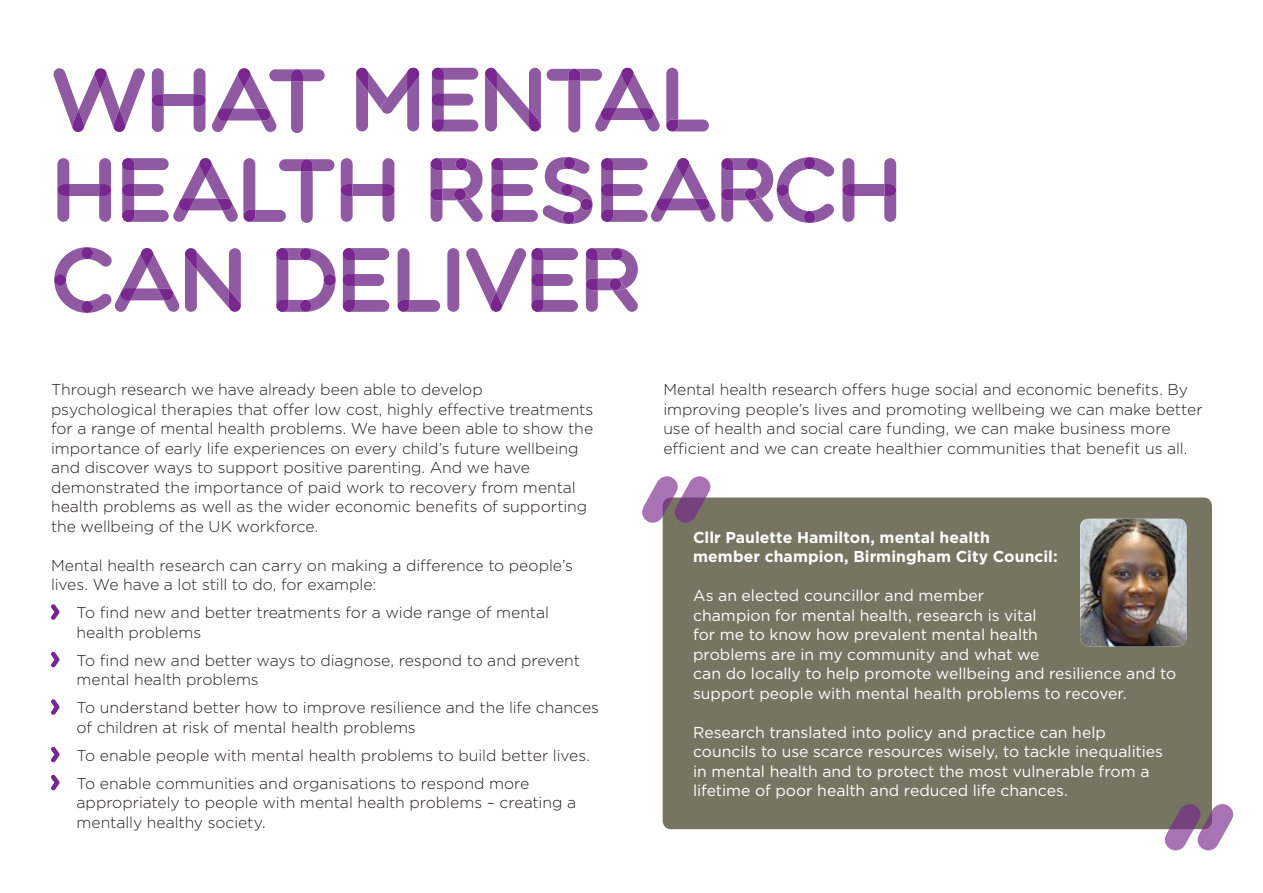
<style>
.page{position:relative;width:1263px;height:893px;background:#fff}
.page>*{position:absolute;margin:0;border:0;box-sizing:border-box;transform-origin:0 0}
.t1{font:300 15.75px/19.5px "Gotham";color:#231f20}
.t2{font:15.75px/19.5px "Gotham";color:#fff}
.t3{font:700 15.75px/19.5px "Gotham";letter-spacing:.005em;color:#fff}
</style>
<div class="page">
<div style="left:663px;top:497px;width:549px;height:332px;background:#767561;border-radius:9px"></div>
<svg style="left:51px;top:604px;width:9px;height:16px"></svg>
<svg style="left:51px;top:651px;width:9px;height:17px"></svg>
<svg style="left:51px;top:699px;width:9px;height:16px"></svg>
<svg style="left:51px;top:746px;width:9px;height:17px"></svg>
<svg style="left:51px;top:774px;width:9px;height:17px"></svg>
<svg style="left:53px;top:68px;width:92px;height:64px"></svg>
<div style="left:164px;top:94px;width:30px;height:12px;background:#905aa2"></div>
<svg style="left:152px;top:68px;width:12px;height:64px"></svg>
<svg style="left:194px;top:68px;width:11px;height:64px"></svg>
<svg style="left:212px;top:68px;width:113px;height:65px"></svg>
<svg style="left:54px;top:247px;width:187px;height:66px"></svg>
<div style="left:432px;top:68px;width:12px;height:63px;background:#905aa2;border-radius:6px"></div>
<svg style="left:432px;top:68px;width:46px;height:12px"></svg>
<svg style="left:432px;top:120px;width:46px;height:11px"></svg>
<svg style="left:432px;top:94px;width:41px;height:12px"></svg>
<svg style="left:356px;top:67px;width:64px;height:64px"></svg>
<svg style="left:485px;top:68px;width:56px;height:63px"></svg>
<svg style="left:666px;top:68px;width:43px;height:63px"></svg>
<svg style="left:547px;top:67px;width:113px;height:66px"></svg>
<div style="left:69px;top:184px;width:30px;height:12px;background:#905aa2"></div>
<svg style="left:57px;top:158px;width:12px;height:64px"></svg>
<svg style="left:99px;top:158px;width:12px;height:64px"></svg>
<div style="left:353px;top:184px;width:29px;height:12px;background:#905aa2"></div>
<svg style="left:341px;top:158px;width:12px;height:64px"></svg>
<svg style="left:382px;top:158px;width:12px;height:64px"></svg>
<div style="left:854px;top:184px;width:30px;height:12px;background:#905aa2"></div>
<svg style="left:842px;top:158px;width:12px;height:64px"></svg>
<svg style="left:884px;top:158px;width:12px;height:64px"></svg>
<svg style="left:431px;top:158px;width:52px;height:64px"></svg>
<svg style="left:601px;top:157px;width:234px;height:66px"></svg>
<svg style="left:491px;top:157px;width:101px;height:67px"></svg>
<svg style="left:122px;top:158px;width:212px;height:65px"></svg>
<div style="left:343px;top:248px;width:12px;height:64px;background:#905aa2;border-radius:6px"></div>
<svg style="left:343px;top:248px;width:46px;height:12px"></svg>
<svg style="left:343px;top:300px;width:46px;height:12px"></svg>
<svg style="left:343px;top:274px;width:41px;height:12px"></svg>
<svg style="left:586px;top:248px;width:52px;height:64px"></svg>
<div style="left:447px;top:248px;width:12px;height:64px;background:#905aa2;border-radius:6px"></div>
<svg style="left:466px;top:248px;width:112px;height:64px"></svg>
<svg style="left:398px;top:248px;width:42px;height:64px"></svg>
<svg style="left:276px;top:248px;width:60px;height:64px"></svg>
<div style="left:324px;top:274px;width:12px;height:12px;background:#77278d;border-radius:50%"></div>
<img style="left:1080px;top:519px;width:106px;height:127px">
<svg style="left:1165px;top:804px;width:68px;height:46px"></svg>
<svg style="left:642px;top:476px;width:68px;height:47px"></svg>
<p class="t1" style="left:51px;top:380px;width:544px">Through research we have already been able to develop<br>psychological therapies that offer low cost, highly effective treatments for a range of mental health problems. We have been able to show the importance of early life experiences on every child’s future wellbeing and discover ways to support positive parenting. And we have demonstrated the importance of paid work to recovery from mental health problems as well as the wider economic benefits of supporting the wellbeing of the UK workforce.</p>
<p class="t1" style="left:51px;top:555px;width:523px">Mental health research can carry on making a difference to people’s lives. We have a lot still to do, for example:</p>
<p class="t1" style="left:77px;top:603px;width:474px">To find new and better treatments for a wide range of mental health problems</p>
<p class="t1" style="left:77px;top:650px;width:505px">To find new and better ways to diagnose, respond to and prevent mental health problems</p>
<p class="t1" style="left:77px;top:698px;width:524px">To understand better how to improve resilience and the life chances of children at risk of mental health problems</p>
<p class="t1" style="left:77px;top:741px;width:515px;line-height:28px">To enable people with mental health problems to build better lives.<br>To enable communities and organisations to respond more</p>
<p class="t1" style="left:77px;top:793px;width:501px">appropriately to people with mental health problems – creating a mentally healthy society.</p>
<p class="t1" style="left:663px;top:380px;width:541px">Mental health research offers huge social and economic benefits. By improving people’s lives and promoting wellbeing we can make better use of health and social care funding, we can make business more efficient and we can create healthier communities that benefit us all.</p>
<p class="t3" style="left:693px;top:527px;width:366px">Cllr Paulette Hamilton, mental health member champion, Birmingham City Council:</p>
<p class="t2" style="left:693px;top:586px;width:485px">As an elected councillor and member<br>champion for mental health, research is vital<br>for me to know how prevalent mental health<br>problems are in my community and what we<br>can do locally to help promote wellbeing and resilience and to support people with mental health problems to recover.</p>
<p class="t2" style="left:693px;top:722px;width:471px">Research translated into policy and practice can help councils to use scarce resources wisely, to tackle inequalities in mental health and to protect the most vulnerable from a lifetime of poor health and reduced life chances.</p>
</div>
